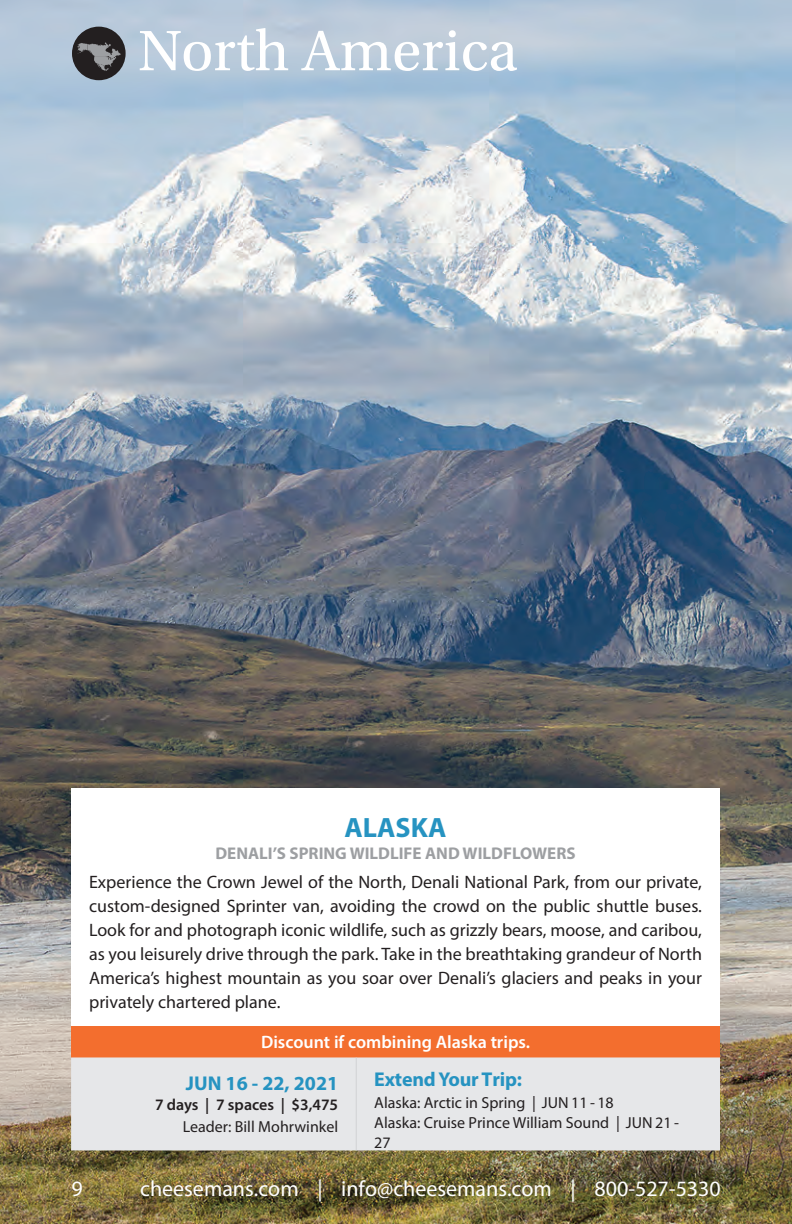
<style>
.page{position:relative;width:792px;height:1224px;background:#fff}
.page>*{position:absolute;margin:0;border:0;box-sizing:border-box;transform-origin:0 0}
.t1{font:60px "Utopia Std";color:#fff}
.t2{font:700 28px "Myriad Pro";color:#2693c1}
.t3{font:22px "Myriad Pro";color:#fff}
.t4{font:700 20px "Myriad Pro";letter-spacing:-.01em;color:#2693c1}
.t5{font:18px/24px "Myriad Pro";color:#231f20;text-align:justify}
.t6{font:600 18px "Myriad Pro";color:#fff}
.t7{font:700 17px "Myriad Pro";color:#9d9fa2}
.t8{font:16px/20px "Myriad Pro";color:#231f20}
.t9{font:600 16px "Myriad Pro";color:#231f20}
</style>
<div class="page">
<img style="left:0;top:0;width:792px;height:1224px">
<div style="left:71px;top:789px;width:649px;height:237px;background:#fff"></div>
<div style="left:71px;top:1026px;width:649px;height:31px;background:#f36e2e"></div>
<div style="left:71px;top:1057px;width:649px;height:93px;background:#e6e7e9"></div>
<hr style="left:356px;top:1057px;width:1px;height:93px;background:#d1d2d4">
<div style="left:72px;top:27px;width:54px;height:53px;background:#231f20;border-radius:50%"></div>
<svg style="left:77px;top:42px;width:44px;height:29px"></svg>
<h1 class="t1" style="left:138px;top:18px;width:382px">North America</h1>
<h2 class="t2" style="left:344px;top:809px;width:104px">ALASKA</h2>
<p class="t7" style="left:215px;top:842px;width:362px">DENALI’S SPRING WILDLIFE AND WILDFLOWERS</p>
<p class="t5" style="left:89px;top:869px;width:614px">Experience the Crown Jewel of the North, Denali National Park, from our private, custom-designed Sprinter van, avoiding the crowd on the public shuttle buses.<br>Look for and photograph iconic wildlife, such as grizzly bears, moose, and caribou, as you leisurely drive through the park. Take in the breathtaking grandeur of North America’s highest mountain as you soar over Denali’s glaciers and peaks in your privately chartered plane.</p>
<p class="t6" style="left:261px;top:1031px;width:271px">Discount if combining Alaska trips.</p>
<p class="t4" style="left:186px;top:1071px;width:154px">JUN 16 - 22, 2021</p>
<p class="t9" style="left:155px;top:1095px;width:185px">7 days | 7 spaces | $3,475</p>
<p class="t8" style="left:183px;top:1117px;width:157px">Leader: Bill Mohrwinkel</p>
<p class="t4" style="left:374px;top:1067px;width:149px">Extend Your Trip:</p>
<p class="t8" style="left:374px;top:1092px;width:306px">Alaska: Arctic in Spring | JUN 11 - 18<br>Alaska: Cruise Prince William Sound | JUN 21 -<br>27</p>
<p class="t3" style="left:72px;top:1175px;width:13px">9</p>
<p class="t3" style="left:140px;top:1175px;width:582px">cheesemans.com | info@cheesemans.com | 800-527-5330</p>
</div>
